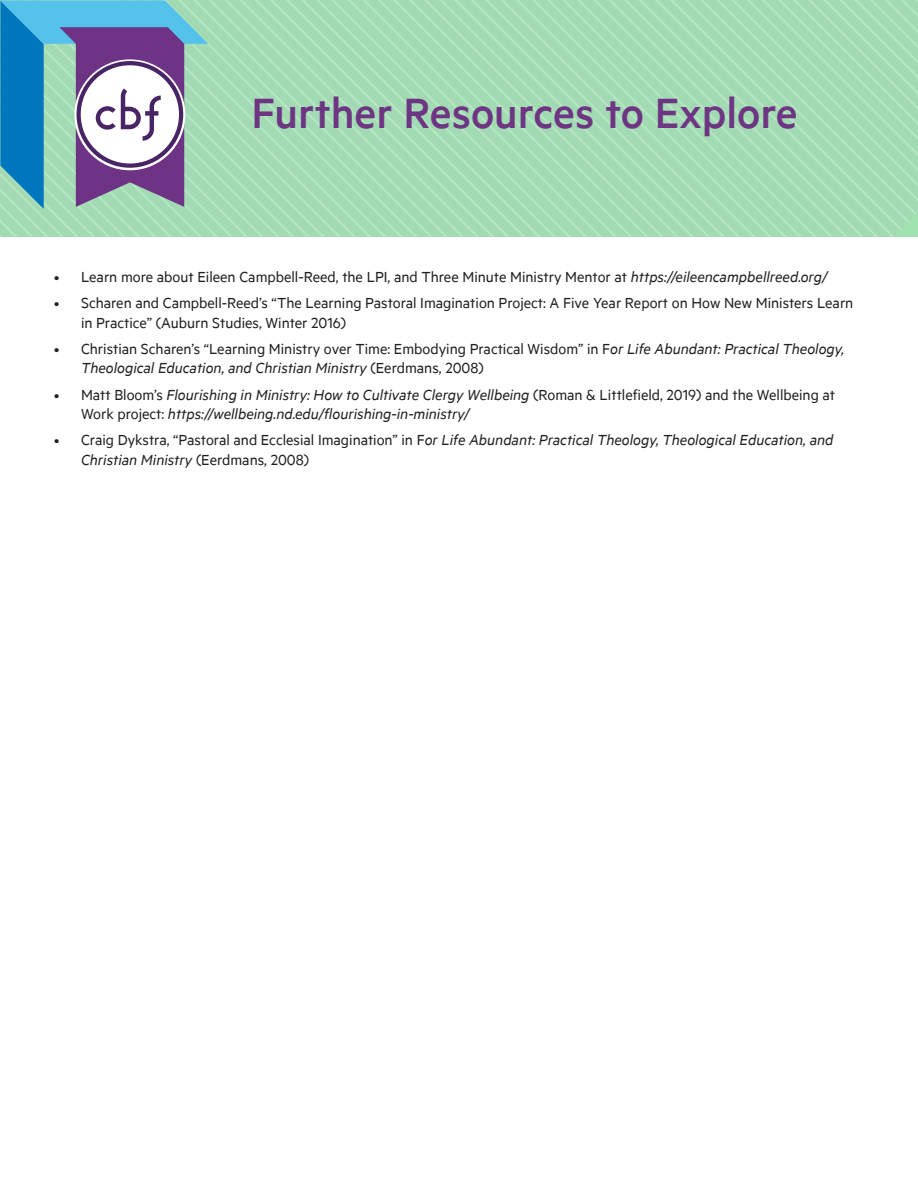
<style>
.page{position:relative;width:918px;height:1188px;background:#fff}
.page>*{position:absolute;margin:0;border:0;box-sizing:border-box;transform-origin:0 0}
.t1{font:500 48px "Metric";color:#6e3583}
.t2{font:16.5px/19.5px "Metric";color:#231f20}
.t3{font:italic 16.5px/19.5px "Metric";color:#231f20}
.s1{font-size:15px}
.s2{font-style:italic}
.s3{font-style:normal;font-size:15px}
.s4{font-style:normal}
</style>
<div class="page">
<img style="left:0;top:0;width:918px;height:237px">
<svg style="left:0;top:0;width:208px;height:209px"></svg>
<p class="t1" style="left:251px;top:85px;width:548px">Further Resources to Explore</p>
<p class="t2" style="left:54px;top:266px;width:775px"><span class="s1">•</span> Learn more about Eileen Campbell-Reed, the LPI, and Three Minute Ministry Mentor at <span class="s2">https://eileencampbellreed.org/</span></p>
<p class="t2" style="left:81px;top:293px;width:774px;text-indent:-27px"><span class="s1">•</span> Scharen and Campbell-Reed’s “The Learning Pastoral Imagination Project: A Five Year Report on How New Ministers Learn in Practice” (Auburn Studies, Winter 2016)</p>
<p class="t2" style="left:81px;top:338px;width:765px;text-indent:-27px"><span class="s1">•</span> Christian Scharen’s “Learning Ministry over Time: Embodying Practical Wisdom” in F<span class="s2">or Life Abundant: Practical Theology,<br>Theological Education, and Christian Ministry</span> (Eerdmans, 2008)</p>
<p class="t3" style="left:81px;top:384px;width:756px;text-indent:-27px"><span class="s3">•</span> <span class="s4">Matt Bloom’s</span> Flourishing in Ministry: How to Cultivate Clergy Wellbeing <span class="s4">(Roman &amp; Littlefield, 2019) and the Wellbeing at<br>Work project:</span> https://wellbeing.nd.edu/flourishing-in-ministry/</p>
<p class="t3" style="left:81px;top:430px;width:754px;text-indent:-27px"><span class="s3">•</span> <span class="s4">Craig Dykstra, “Pastoral and Ecclesial Imagination” in F</span>or Life Abundant: Practical Theology, Theological Education, and<br>Christian Ministry <span class="s4">(Eerdmans, 2008)</span></p>
</div>
